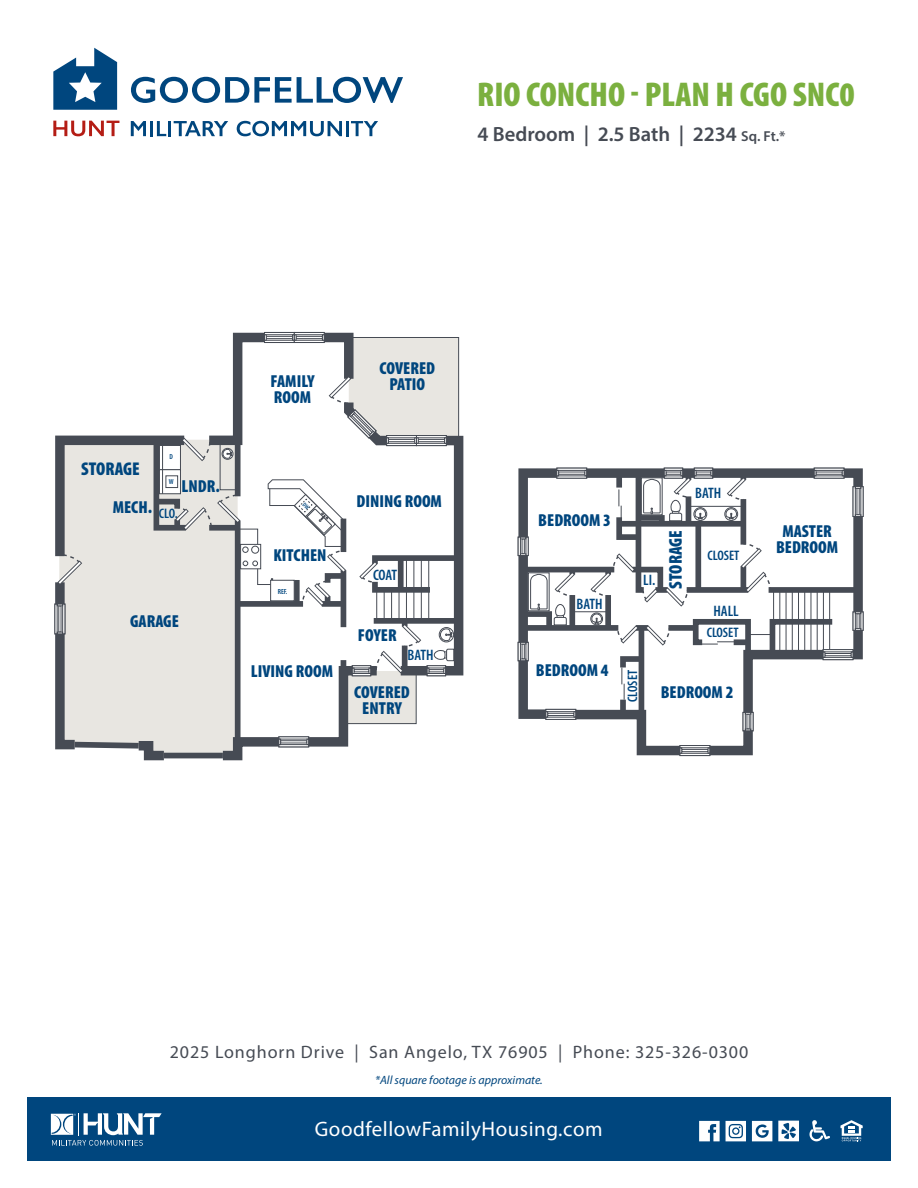
<style>
.page{position:relative;width:918px;height:1188px;background:#fff}
.page>*{position:absolute;margin:0;border:0;box-sizing:border-box;transform-origin:0 0}
.t1{font:900 condensed 34.5px "Myriad Pro";color:#7bb03f}
.t2{font:21px "Myriad Pro";letter-spacing:.025em;color:#fff}
.t3{font:600 20.55px "Myriad Pro";color:#464b54}
.t4{font:900 condensed 18.6px "Myriad Pro";color:#00467e}
.t5{font:18px "Myriad Pro";letter-spacing:.05em;color:#464b54}
.t6{font:900 condensed 17.4px/15.5px "Myriad Pro";color:#00467e;text-align:center}
.t7{font:600 condensed 15.15px "Myriad Pro";color:#00467e}
.t8{font:600 condensed 13.8px "Myriad Pro";color:#00467e}
.t9{font:italic 12px "Myriad Pro";color:#00467e}
.t10{font:600 condensed 7.35px "Myriad Pro";color:#00467e}
.s1{font-size:14.4px}
</style>
<div class="page">
<svg style="left:53px;top:121px;width:66px;height:15px"></svg>
<svg style="left:131px;top:121px;width:15px;height:15px"></svg>
<hr style="left:150px;top:121px;width:3px;height:15px;background:#00467e">
<svg style="left:157px;top:121px;width:9px;height:15px"></svg>
<hr style="left:168px;top:121px;width:3px;height:15px;background:#00467e">
<svg style="left:174px;top:121px;width:54px;height:15px"></svg>
<svg style="left:237px;top:121px;width:105px;height:15px"></svg>
<hr style="left:346px;top:121px;width:3px;height:15px;background:#00467e">
<svg style="left:351px;top:121px;width:27px;height:15px"></svg>
<svg style="left:53px;top:48px;width:64px;height:62px"></svg>
<svg style="left:131px;top:77px;width:272px;height:26px"></svg>
<svg style="left:517px;top:467px;width:347px;height:290px"></svg>
<div style="left:27px;top:1098px;width:864px;height:63px;background:#00467e"></div>
<svg style="left:51px;top:1113px;width:111px;height:33px"></svg>
<svg style="left:840px;top:1120px;width:23px;height:21px"></svg>
<svg style="left:810px;top:1120px;width:20px;height:21px"></svg>
<svg style="left:699px;top:1121px;width:21px;height:20px"></svg>
<svg style="left:752px;top:1121px;width:20px;height:20px"></svg>
<svg style="left:726px;top:1121px;width:20px;height:20px"></svg>
<svg style="left:778px;top:1121px;width:21px;height:20px"></svg>
<svg style="left:54px;top:331px;width:410px;height:430px"></svg>
<h1 class="t1" style="left:477px;top:73px;width:379px">RIO CONCHO - PLAN H CGO SNC0</h1>
<p class="t3" style="left:477px;top:121px;width:310px">4 Bedroom | 2.5 Bath | 2234 <span class="s1">Sq. Ft.*</span></p>
<p class="t4" style="left:81px;top:457px;width:60px">STORAGE</p>
<p class="t10" style="left:170px;top:452px;width:5px">D</p>
<p class="t10" style="left:169px;top:477px;width:6px">W</p>
<p class="t6" style="left:182px;top:478px;width:40px">LNDR.</p>
<p class="t6" style="left:113px;top:499px;width:41px">MECH.</p>
<p class="t8" style="left:159px;top:504px;width:20px">CLO.</p>
<p class="t6" style="left:130px;top:613px;width:50px">GARAGE</p>
<p class="t6" style="left:271px;top:373px;width:46px;text-align:left">FAMILY<br>ROOM</p>
<p class="t6" style="left:380px;top:360px;width:57px">COVERED<br>PATIO</p>
<p class="t6" style="left:274px;top:547px;width:55px">KITCHEN</p>
<p class="t10" style="left:278px;top:587px;width:11px">REF.</p>
<p class="t6" style="left:251px;top:663px;width:84px">LIVING ROOM</p>
<p class="t6" style="left:356px;top:493px;width:87px">DINING ROOM</p>
<p class="t7" style="left:373px;top:565px;width:26px">COAT</p>
<p class="t6" style="left:358px;top:627px;width:40px">FOYER</p>
<p class="t7" style="left:408px;top:645px;width:28px">BATH</p>
<p class="t6" style="left:354px;top:684px;width:57px">COVERED<br>ENTRY</p>
<p class="t6" style="left:538px;top:512px;width:74px">BEDROOM 3</p>
<p class="t7" style="left:577px;top:595px;width:28px">BATH</p>
<p class="t6" style="left:536px;top:662px;width:74px">BEDROOM 4</p>
<p class="t7" style="left:643px;top:571px;width:14px">LI.</p>
<p class="t4" style="left:664px;top:589px;width:60px;rotate:-90deg">STORAGE</p>
<p class="t7" style="left:695px;top:484px;width:28px">BATH</p>
<p class="t8" style="left:708px;top:547px;width:33px">CLOSET</p>
<p class="t7" style="left:713px;top:602px;width:27px">HALL</p>
<p class="t8" style="left:707px;top:624px;width:33px">CLOSET</p>
<p class="t8" style="left:624px;top:702px;width:33px;rotate:-90deg">CLOSET</p>
<p class="t6" style="left:661px;top:684px;width:74px">BEDROOM 2</p>
<p class="t6" style="left:776px;top:523px;width:64px">MASTER<br>BEDROOM</p>
<p class="t5" style="left:170px;top:1041px;width:580px">2025 Longhorn Drive | San Angelo, TX 76905 | Phone: 325-326-0300</p>
<p class="t9" style="left:375px;top:1072px;width:169px">*All square footage is approximate.</p>
<p class="t2" style="left:315px;top:1116px;width:289px">GoodfellowFamilyHousing.com</p>
</div>
